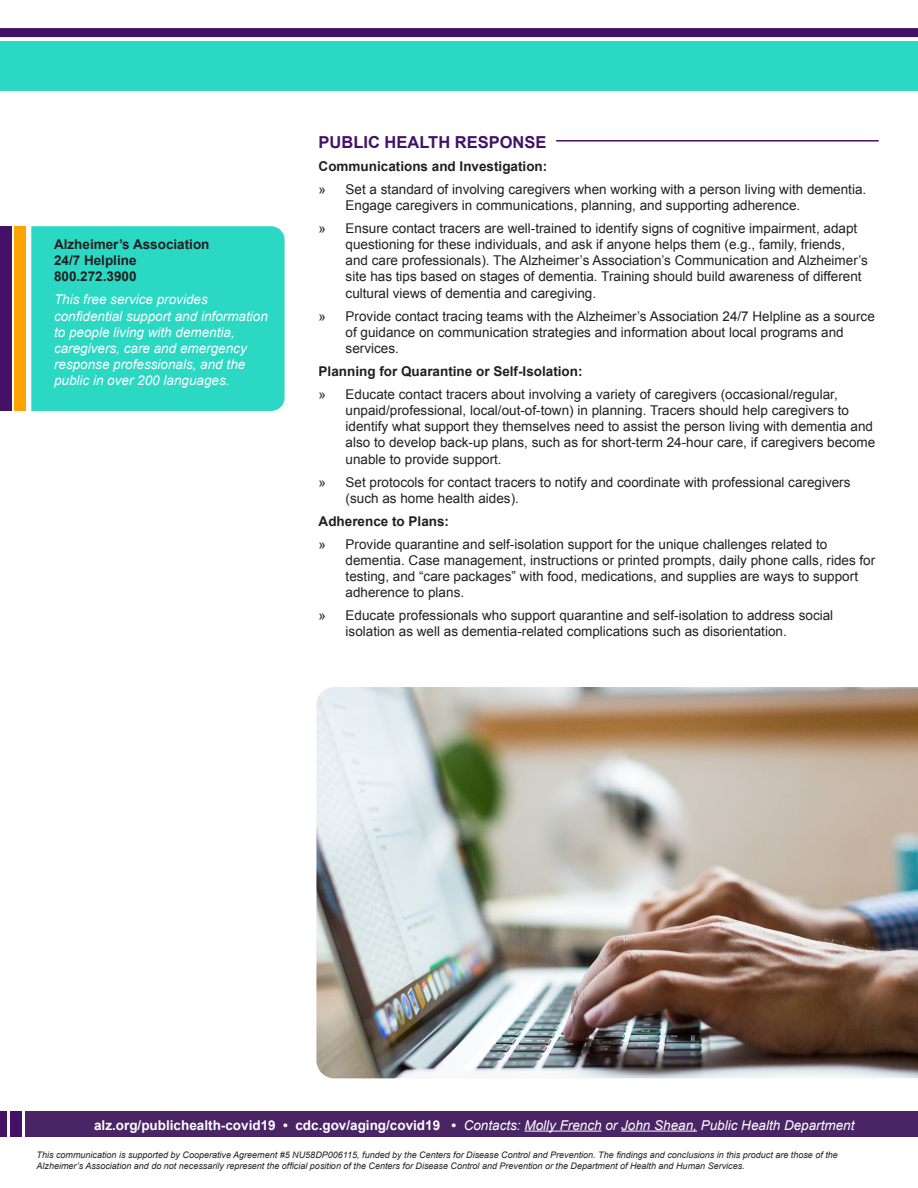
<style>
.page{position:relative;width:918px;height:1188px;background:#fff}
.page>*{position:absolute;margin:0;border:0;box-sizing:border-box;transform-origin:0 0}
.t1{font:700 16.5px "Arial";color:#431266}
.t2{font:13.5px/16.2px "Arial";color:#231f20}
.Bullets{font:italic 13.5px/16.2px "Arial";color:#fff}
.Bullets-2{font:700 13.5px/16.2px "Arial";color:#231f20}
.t3{font:italic 9px/10.8px "Arial";color:#231f20}
.s1{font-weight:700;font-style:normal}
</style>
<div class="page">
<hr style="left:556px;top:140px;width:323px;height:2px;background:#431266">
<div style="left:0;top:1111px;width:7px;height:26px;background:#431266"></div>
<div style="left:10px;top:1111px;width:11px;height:26px;background:#431266"></div>
<div style="left:26px;top:1111px;width:892px;height:26px;background:#492565"></div>
<hr style="left:524px;top:1131px;width:78px;height:1px;background:#fff">
<hr style="left:621px;top:1131px;width:76px;height:1px;background:#fff">
<img style="left:316px;top:687px;width:602px;height:391px">
<div style="left:31px;top:226px;width:254px;height:185px;background:#2bd8c4"></div>
<div style="left:0;top:226px;width:11px;height:185px;background:#431266"></div>
<div style="left:14px;top:226px;width:12px;height:185px;background:#ffa300"></div>
<div style="left:0;top:41px;width:918px;height:50px;background:#2bd8c4"></div>
<div style="left:0;top:28px;width:918px;height:9px;background:#431266"></div>
<p class="Bullets-2" style="left:54px;top:237px;width:157px">Alzheimer’s Association<br>24/7 Helpline<br>800.272.3900</p>
<p class="Bullets" style="left:54px;top:292px;width:215px">This free service provides confidential support and information to people living with dementia, caregivers, care and emergency response professionals, and the public in over 200 languages.</p>
<p class="t1" style="left:319px;top:131px;width:229px">PUBLIC HEALTH RESPONSE</p>
<p class="Bullets-2" style="left:319px;top:158px;width:230px">Communications and Investigation:</p>
<p class="t2" style="left:346px;top:181px;width:522px;text-indent:-27px">» Set a standard of involving caregivers when working with a person living with dementia.<br>Engage caregivers in communications, planning, and supporting adherence.</p>
<p class="t2" style="left:346px;top:220px;width:524px;text-indent:-27px">» Ensure contact tracers are well-trained to identify signs of cognitive impairment, adapt questioning for these individuals, and ask if anyone helps them (e.g., family, friends, and care professionals). The Alzheimer’s Association’s Communication and Alzheimer’s site has tips based on stages of dementia. Training should build awareness of different cultural views of dementia and caregiving.</p>
<p class="t2" style="left:346px;top:308px;width:531px;text-indent:-27px">» Provide contact tracing teams with the Alzheimer’s Association 24/7 Helpline as a source of guidance on communication strategies and information about local programs and services.</p>
<p class="Bullets-2" style="left:319px;top:363px;width:266px">Planning for Quarantine or Self-Isolation:</p>
<p class="t2" style="left:346px;top:386px;width:531px;text-indent:-27px">» Educate contact tracers about involving a variety of caregivers (occasional/regular, unpaid/professional, local/out-of-town) in planning. Tracers should help caregivers to identify what support they themselves need to assist the person living with dementia and also to develop back-up plans, such as for short-term 24-hour care, if caregivers become unable to provide support.</p>
<p class="t2" style="left:346px;top:474px;width:506px;text-indent:-27px">» Set protocols for contact tracers to notify and coordinate with professional caregivers (such as home health aides).</p>
<p class="Bullets-2" style="left:319px;top:513px;width:132px">Adherence to Plans:</p>
<p class="t2" style="left:346px;top:536px;width:531px;text-indent:-27px">» Provide quarantine and self-isolation support for the unique challenges related to dementia. Case management, instructions or printed prompts, daily phone calls, rides for testing, and “care packages” with food, medications, and supplies are ways to support adherence to plans.</p>
<p class="t2" style="left:346px;top:608px;width:489px;text-indent:-27px">» Educate professionals who support quarantine and self-isolation to address social isolation as well as dementia-related complications such as disorientation.</p>
<p class="Bullets" style="left:94px;top:1117px;width:762px"><span class="s1">alz.org/publichealth-covid19 • cdc.gov/aging/covid19 •</span> Contacts: Molly French or John Shean, Public Health Department</p>
<p class="t3" style="left:37px;top:1150px;width:803px">This communication is supported by Cooperative Agreement #5 NU58DP006115, funded by the Centers for Disease Control and Prevention. The findings and conclusions in this product are those of the<br>Alzheimer’s Association and do not necessarily represent the official position of the Centers for Disease Control and Prevention or the Department of Health and Human Services.</p>
</div>
